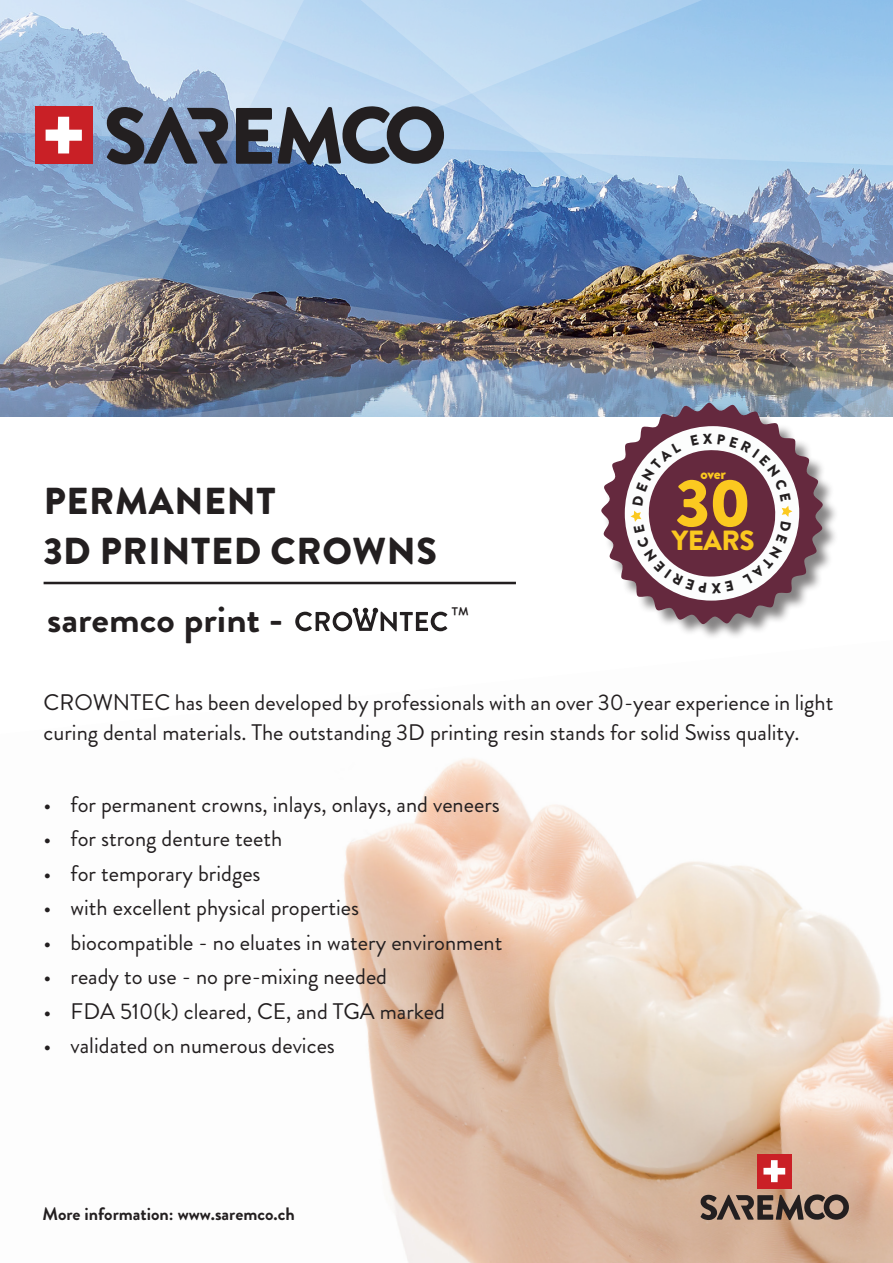
<style>
.page{position:relative;width:893px;height:1263px;background:#fff}
.page>*{position:absolute;margin:0;border:0;box-sizing:border-box;transform-origin:0 0}
.t1{font:900 67.5px "Brandon Grotesque";color:#fbc920}
.t2{font:900 37.5px/49.5px "Brandon Grotesque";letter-spacing:.02em;color:#231f20}
.t3{font:700 37.5px "Brandon Grotesque";color:#231f20;scale:1.05 1}
.t4{font:900 27.75px "Brandon Grotesque";letter-spacing:-.015em;color:#fbc920}
.t5{font:26.7px "Brandon Grotesque";color:#231f20}
.t6{font:22.5px/30px "Brandon Grotesque";color:#231f20}
.t7{font:700 18px "Brandon Grotesque";color:#231f20}
.t8{font:900 15.9px "Brandon Grotesque";color:#fbc920}
</style>
<div class="page">
<svg style="left:310px;top:166px;width:583px;height:90px;background:#7496c1"></svg>
<svg style="left:310px;top:0;width:583px;height:166px;background:#b0d2ef"></svg>
<svg style="left:0;top:0;width:310px;height:256px;background:#95b1d4"></svg>
<svg style="left:236px;top:108px;width:36px;height:56px;background:#454952"></svg>
<svg style="left:278px;top:106px;width:166px;height:59px;background:#6a7683"></svg>
<svg style="left:105px;top:107px;width:124px;height:57px;background:#556175"></svg>
<div style="left:35px;top:106px;width:57px;height:58px;background:#c92026"></div>
<svg style="left:46px;top:117px;width:36px;height:36px"></svg>
<img style="left:0;top:256px;width:893px;height:376px">
<img style="left:343px;top:758px;width:550px;height:505px">
<svg style="left:701px;top:1194px;width:148px;height:26px;background:#796659"></svg>
<div style="left:757px;top:1154px;width:34px;height:34px;background:#ca2026"></div>
<svg style="left:763px;top:1160px;width:22px;height:22px"></svg>
<hr style="left:44px;top:582px;width:472px;height:2px;background:#231f20">
<svg style="left:295px;top:607px;width:152px;height:24px"></svg>
<div style="left:602px;top:404px;width:238px;height:237px;background:#231f20;opacity:.55"></div>
<svg style="left:600px;top:401px;width:224px;height:224px"></svg>
<div style="left:625px;top:426px;width:174px;height:175px;background:#fcfdfd;border-radius:50%"></div>
<svg style="left:630px;top:434px;width:162px;height:159px"></svg>
<p class="t2" style="left:44px;top:477px;width:395px">PERMANENT<br>3D PRINTED CROWNS</p>
<p class="t3" style="left:47px;top:593px;width:227px">saremco print -</p>
<p class="t5" style="left:450px;top:599px;width:21px">™</p>
<p class="t8" style="left:700px;top:462px;width:27px">over</p>
<p class="t1" style="left:675px;top:455px;width:77px">30</p>
<p class="t4" style="left:672px;top:521px;width:84px">YEARS</p>
<p class="t6" style="left:44px;top:687px;width:791px">CROWNTEC has been developed by professionals with an over 30-year experience in light curing dental materials. The outstanding 3D printing resin stands for solid Swiss quality.</p>
<p class="t6" style="left:44px;top:789px;width:458px">• for permanent crowns, inlays, onlays, and veneers</p>
<p class="t6" style="left:44px;top:824px;width:240px">• for strong denture teeth</p>
<p class="t6" style="left:44px;top:858px;width:219px">• for temporary bridges</p>
<p class="t6" style="left:44px;top:893px;width:317px">• with excellent physical properties</p>
<p class="t6" style="left:44px;top:927px;width:460px">• biocompatible - no eluates in watery environment</p>
<p class="t6" style="left:44px;top:962px;width:345px">• ready to use - no pre-mixing needed</p>
<p class="t6" style="left:44px;top:996px;width:403px">• FDA 510(k) cleared, CE, and TGA marked</p>
<p class="t6" style="left:44px;top:1031px;width:293px">• validated on numerous devices</p>
<p class="t7" style="left:43px;top:1201px;width:254px">More information: www.saremco.ch</p>
</div>
